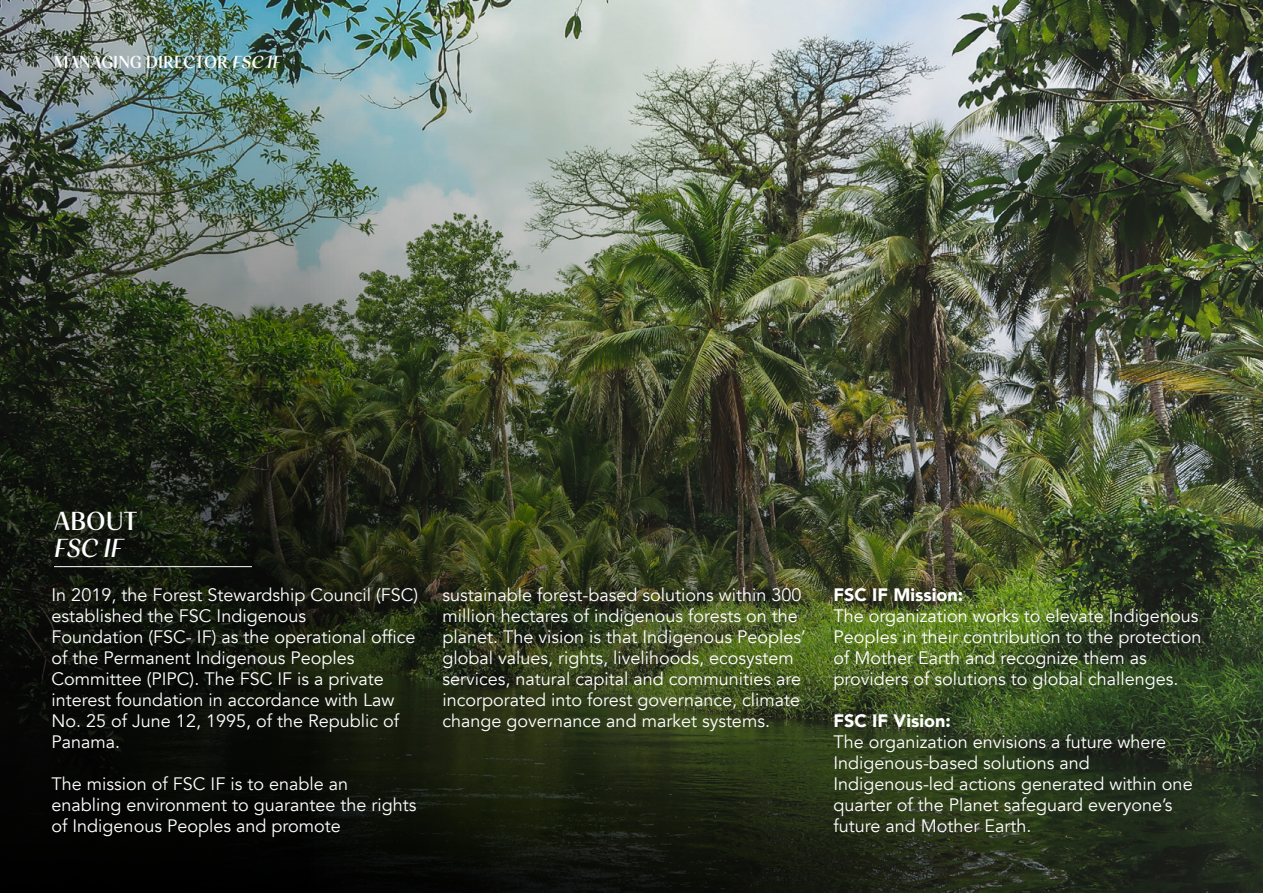
<style>
.page{position:relative;width:1263px;height:893px;background:#fff}
.page>*{position:absolute;margin:0;border:0;box-sizing:border-box;transform-origin:0 0}
.t1{font:27px "Senlot Nor Dem";color:#fff}
.t2{font:27px "Senlot Nor Dem It";color:#fff}
.t3{font:18px/21px "Avenir";color:#fff}
.t4{font:900 18px "Avenir";color:#fff}
.t5{font:18px "Senlot Nor Dem";color:#fff}
.s1{font-style:italic}
</style>
<div class="page">
<img style="left:0;top:0;width:1263px;height:893px">
<hr style="left:54px;top:566px;width:198px;height:1px;background:#fff">
<p class="t5" style="left:54px;top:52px;width:232px">MANAGING DIRECTOR <span class="s1">FSC IF</span></p>
<h1 class="t1" style="left:54px;top:505px;width:85px">ABOUT</h1>
<h1 class="t2" style="left:54px;top:532px;width:71px">FSC IF</h1>
<p class="t3" style="left:52px;top:585px;width:368px">In 2019, the Forest Stewardship Council (FSC) established the FSC Indigenous<br>Foundation (FSC- IF) as the operational office of the Permanent Indigenous Peoples Committee (PIPC). The FSC IF is a private interest foundation in accordance with Law No. 25 of June 12, 1995, of the Republic of Panama.</p>
<p class="t3" style="left:52px;top:774px;width:366px">The mission of FSC IF is to enable an enabling environment to guarantee the rights of Indigenous Peoples and promote</p>
<p class="t3" style="left:442px;top:585px;width:365px">sustainable forest-based solutions within 300 million hectares of indigenous forests on the planet. The vision is that Indigenous Peoples’ global values, rights, livelihoods, ecosystem services, natural capital and communities are incorporated into forest governance, climate change governance and market systems.</p>
<p class="t4" style="left:833px;top:579px;width:131px">FSC IF Mission:</p>
<p class="t3" style="left:833px;top:606px;width:369px">The organization works to elevate Indigenous Peoples in their contribution to the protection of Mother Earth and recognize them as providers of solutions to global challenges.</p>
<p class="t4" style="left:833px;top:706px;width:119px">FSC IF Vision:</p>
<p class="t3" style="left:833px;top:732px;width:361px">The organization envisions a future where Indigenous-based solutions and Indigenous-led actions generated within one quarter of the Planet safeguard everyone’s future and Mother Earth.</p>
</div>
